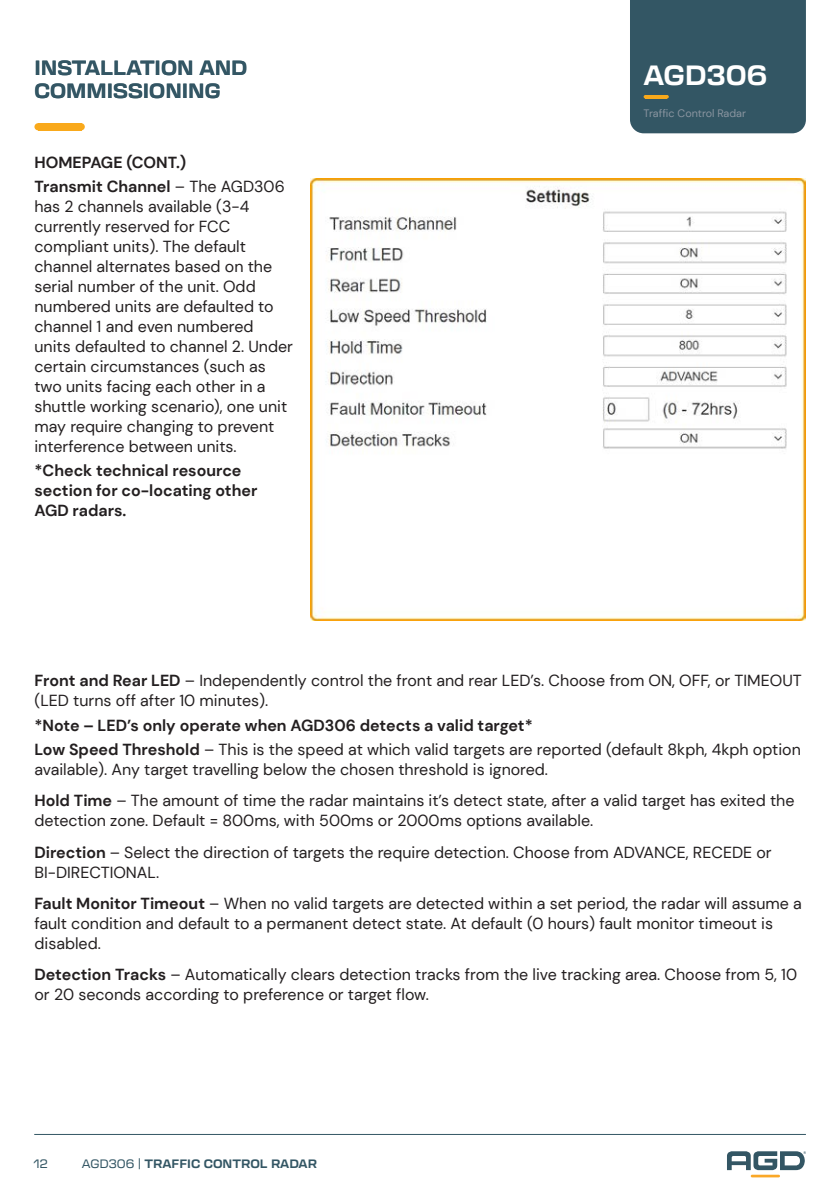
<style>
.page{position:relative;width:840px;height:1191px;background:#fff}
.page>*{position:absolute;margin:0;border:0;box-sizing:border-box;transform-origin:0 0}
.t1{font:700 27.4px "Transducer";color:#fff}
.t2{font:700 20.2px/22.8px "Transducer";color:#335664}
.t3{font:16px/20px "DM Sans";color:#231f20}
.t4{font:700 16px/20px "DM Sans";color:#231f20}
.t5{font:700 12px "Transducer";color:#335664}
.t6{font:12px "Transducer";color:#335664}
.t7{font:10.8px "DM Sans";color:#8a95a0}
.s1{font-weight:700}
.s2{font-weight:400}
</style>
<div class="page">
<hr style="left:34px;top:1134px;width:771px;height:1px;background:#335664">
<div style="left:630px;top:0;width:175px;height:133px;background:#335664"></div>
<hr style="left:645px;top:95px;width:21px;height:4px;background:#f9a91b">
<svg style="left:727px;top:1151px;width:78px;height:19px"></svg>
<hr style="left:750px;top:1174px;width:29px;height:3px;background:#faa828">
<div style="left:78px;top:123px;width:7px;height:7px;background:#f9a91b;border-radius:50%"></div>
<div style="left:34px;top:123px;width:8px;height:7px;background:#f9a91b;border-radius:50%"></div>
<div style="left:38px;top:123px;width:43px;height:7px;background:#f9a91b"></div>
<img style="left:310px;top:179px;width:495px;height:442px">
<p class="t2" style="left:34px;top:55px;width:214px">INSTALLATION AND<br>COMMISSIONING</p>
<p class="t4" style="left:34px;top:152px;width:153px">HOMEPAGE (CONT.)</p>
<p class="t3" style="left:34px;top:176px;width:260px"><span class="s1">Transmit Channel</span> – The AGD306 has 2 channels available (3-4 currently reserved for FCC compliant units). The default channel alternates based on the serial number of the unit. Odd numbered units are defaulted to channel 1 and even numbered units defaulted to channel 2. Under certain circumstances (such as two units facing each other in a shuttle working scenario), one unit may require changing to prevent interference between units.</p>
<p class="t4" style="left:34px;top:461px;width:224px">*Check technical resource section for co-locating other<br>AGD radars.</p>
<h1 class="t1" style="left:643px;top:56px;width:125px">AGD306</h1>
<p class="t7" style="left:643px;top:106px;width:104px">Traffic Control Radar</p>
<p class="t3" style="left:34px;top:670px;width:768px"><span class="s1">Front and Rear LED</span> – Independently control the front and rear LED’s. Choose from ON, OFF, or TIMEOUT (LED turns off after 10 minutes).</p>
<p class="t4" style="left:34px;top:715px;width:499px">*Note – LED’s only operate when AGD306 detects a valid target*</p>
<p class="t3" style="left:34px;top:739px;width:767px"><span class="s1">Low Speed Threshold</span> – This is the speed at which valid targets are reported (default 8kph, 4kph option available). Any target travelling below the chosen threshold is ignored.</p>
<p class="t3" style="left:34px;top:790px;width:761px"><span class="s1">Hold Time</span> – The amount of time the radar maintains it’s detect state, after a valid target has exited the detection zone. Default = 800ms, with 500ms or 2000ms options available.</p>
<p class="t3" style="left:34px;top:842px;width:738px"><span class="s1">Direction</span> – Select the direction of targets the require detection. Choose from ADVANCE, RECEDE or<br>BI-DIRECTIONAL.</p>
<p class="t3" style="left:34px;top:893px;width:768px"><span class="s1">Fault Monitor Timeout</span> – When no valid targets are detected within a set period, the radar will assume a fault condition and default to a permanent detect state. At default (0 hours) fault monitor timeout is disabled.</p>
<p class="t3" style="left:34px;top:964px;width:763px"><span class="s1">Detection Tracks</span> – Automatically clears detection tracks from the live tracking area. Choose from 5, 10 or 20 seconds according to preference or target flow.</p>
<p class="t6" style="left:34px;top:1155px;width:16px">12</p>
<p class="t5" style="left:82px;top:1154px;width:236px"><span class="s2">AGD306 |</span> TRAFFIC CONTROL RADAR</p>
</div>
